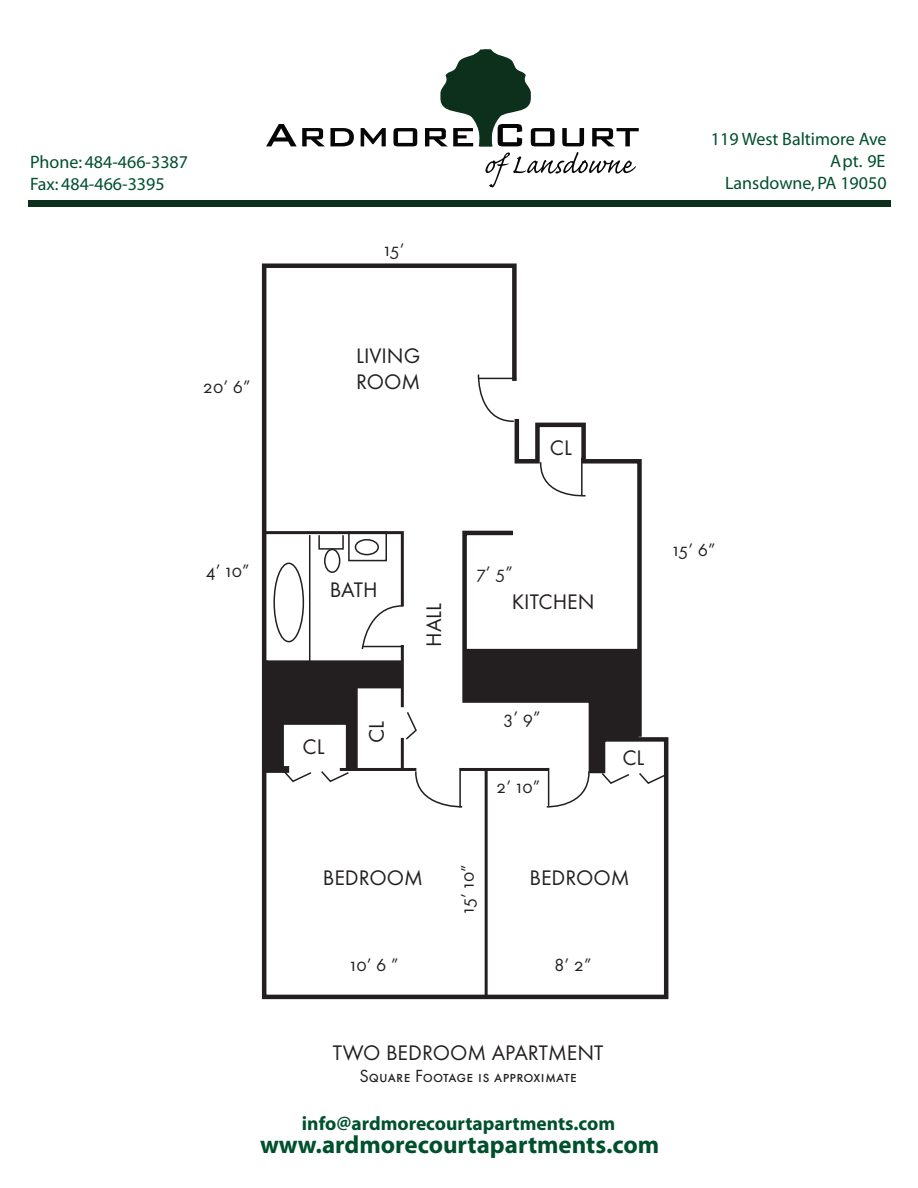
<style>
.page{position:relative;width:918px;height:1188px;background:#fff}
.page>*{position:absolute;margin:0;border:0;box-sizing:border-box;transform-origin:0 0}
.t1{font:700 24.9px "Myriad";color:#00502e}
.t2{font:21.9px/26.2px "Function Sm Caps";color:#231f20}
.t3{font:700 19.5px "Myriad";color:#00502e}
.t4{font:18.15px "Function Sm Caps";letter-spacing:-.005em;color:#231f20}
.t5{font:18px/21.6px "Myriad";color:#00502e;text-align:right}
</style>
<div class="page">
<svg style="left:261px;top:263px;width:408px;height:737px"></svg>
<hr style="left:485px;top:770px;width:3px;height:226px;background:#231f20">
<svg style="left:262px;top:374px;width:406px;height:434px"></svg>
<div style="left:28px;top:200px;width:863px;height:6px;background:#0c301b"></div>
<svg style="left:266px;top:124px;width:88px;height:22px"></svg>
<svg style="left:361px;top:128px;width:25px;height:18px"></svg>
<svg style="left:393px;top:128px;width:24px;height:18px"></svg>
<svg style="left:425px;top:49px;width:214px;height:138px"></svg>
<p class="t5" style="left:30px;top:152px;width:160px;text-align:left">Phone: 484-466-3387<br>Fax: 484-466-3395</p>
<p class="t4" style="left:384px;top:240px;width:22px">15’</p>
<p class="t5" style="left:711px;top:129px;width:177px">119 West Baltimore Ave<br>Apt. 9E<br>Lansdowne, PA 19050</p>
<p class="t4" style="left:203px;top:377px;width:49px">20’ 6”</p>
<p class="t2" style="left:356px;top:343px;width:66px">LIVING<br>ROOM</p>
<p class="t2" style="left:550px;top:435px;width:23px">CL</p>
<p class="t4" style="left:206px;top:561px;width:45px">4’ 10”</p>
<p class="t2" style="left:330px;top:577px;width:49px">BATH</p>
<p class="t2" style="left:303px;top:733px;width:23px">CL</p>
<p class="t2" style="left:364px;top:743px;width:23px;rotate:-90deg">CL</p>
<p class="t2" style="left:421px;top:647px;width:45px;rotate:-90deg">HALL</p>
<p class="t4" style="left:476px;top:563px;width:38px">7’ 5”</p>
<p class="t2" style="left:512px;top:589px;width:84px">KITCHEN</p>
<p class="t4" style="left:503px;top:707px;width:39px">3’ 9”</p>
<p class="t4" style="left:496px;top:777px;width:46px">2’ 10”</p>
<p class="t2" style="left:622px;top:744px;width:23px">CL</p>
<p class="t4" style="left:458px;top:914px;width:51px;rotate:-90deg">15’ 10”</p>
<p class="t2" style="left:323px;top:865px;width:102px">BEDROOM</p>
<p class="t2" style="left:530px;top:865px;width:102px">BEDROOM</p>
<p class="t4" style="left:350px;top:955px;width:50px">10’ 6 ”</p>
<p class="t4" style="left:554px;top:955px;width:39px">8’ 2”</p>
<p class="t4" style="left:672px;top:540px;width:45px">15’ 6”</p>
<p class="t2" style="left:333px;top:1040px;width:272px">TWO BEDROOM APARTMENT</p>
<p class="t4" style="left:359px;top:1066px;width:219px">Square Footage is approximate</p>
<p class="t3" style="left:302px;top:1113px;width:315px">info@ardmorecourtapartments.com</p>
<h1 class="t1" style="left:260px;top:1132px;width:401px">www.ardmorecourtapartments.com</h1>
</div>
